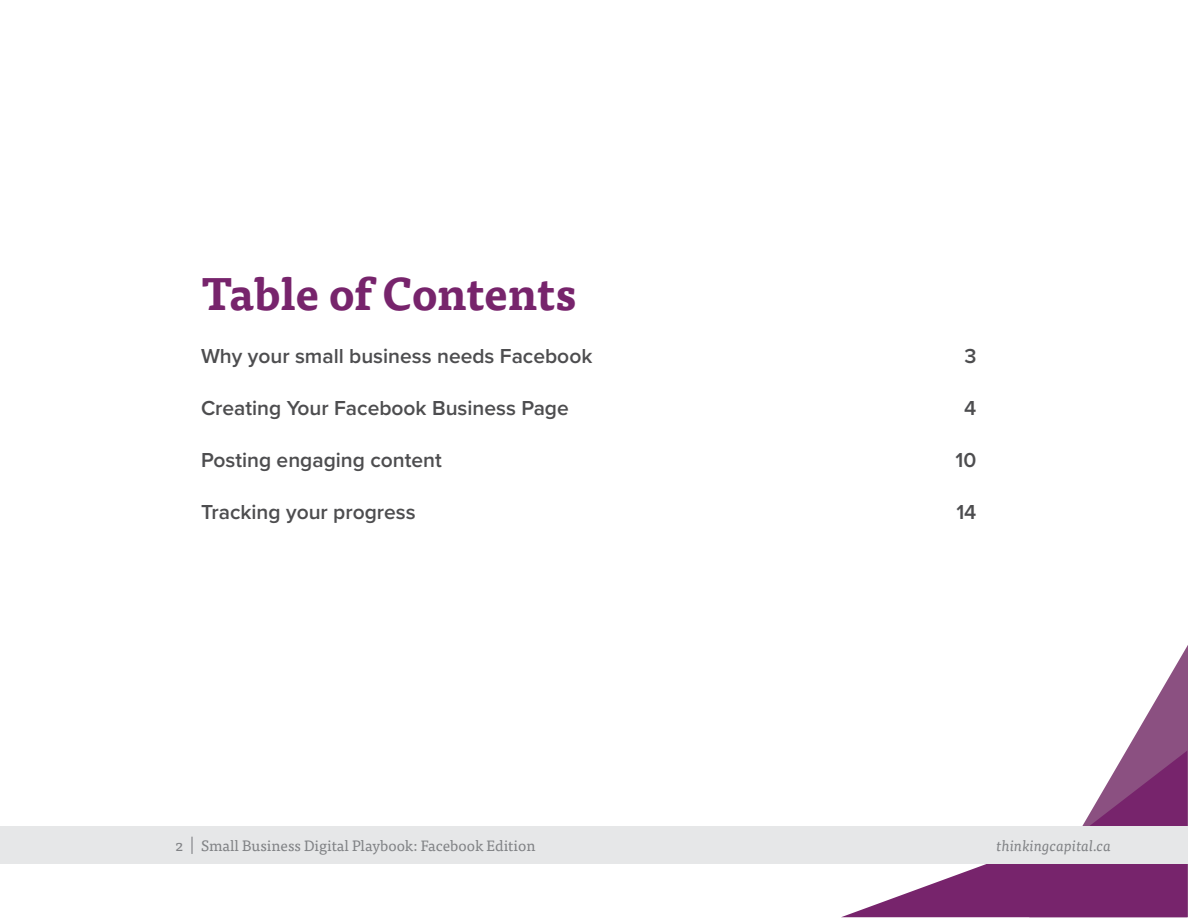
<style>
.page{position:relative;width:1188px;height:918px;background:#fff}
.page>*{position:absolute;margin:0;border:0;box-sizing:border-box;transform-origin:0 0}
.t1{font:700 45px "Tisa Pro";color:#77246c}
.t2{font:600 21px "Proxima Nova";color:#4d4d4f}
.t3{font:15px "Tisa Pro";color:#808285}
.t4{font:italic 15px "Tisa Pro";color:#808285}
</style>
<div class="page">
<svg style="left:1126px;top:645px;width:62px;height:272px"></svg>
<svg style="left:841px;top:751px;width:346px;height:166px"></svg>
<div style="left:0;top:827px;width:1188px;height:37px;background:#e6e7e8"></div>
<svg style="left:191px;top:837px;width:2px;height:17px"></svg>
<h1 class="t1" style="left:201px;top:257px;width:377px">Table of Contents</h1>
<p class="t2" style="left:201px;top:343px;width:393px">Why your small business needs Facebook</p>
<p class="t2" style="left:964px;top:343px;width:14px">3</p>
<p class="t2" style="left:201px;top:395px;width:369px">Creating Your Facebook Business Page</p>
<p class="t2" style="left:964px;top:395px;width:14px">4</p>
<p class="t2" style="left:201px;top:447px;width:242px">Posting engaging content</p>
<p class="t2" style="left:956px;top:447px;width:22px">10</p>
<p class="t2" style="left:201px;top:500px;width:216px">Tracking your progress</p>
<p class="t2" style="left:956px;top:500px;width:22px">14</p>
<p class="t3" style="left:176px;top:834px;width:361px">2 Small Business Digital Playbook: Facebook Edition</p>
<p class="t4" style="left:997px;top:835px;width:116px">thinkingcapital.ca</p>
</div>
